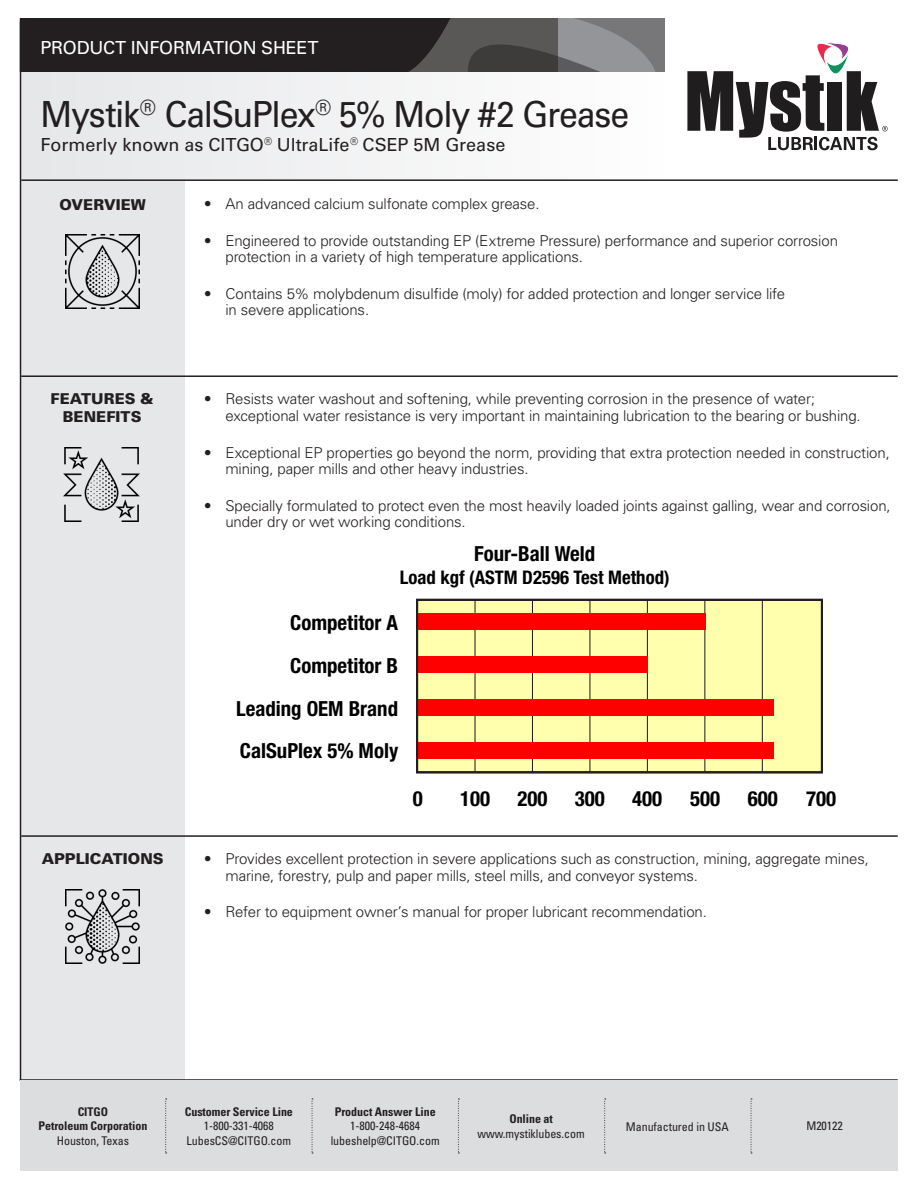
<style>
.page{position:relative;width:918px;height:1188px;background:#fff}
.page>*{position:absolute;margin:0;border:0;box-sizing:border-box;transform-origin:0 0}
.Headers{font:36px "Univers LT Std";letter-spacing:-.04em;color:#231f20;scale:.94 1}
.t1{font:700 condensed 20.85px/42.8px "Helvetica Neue LT Std";color:#000;text-align:right}
.t2{font:700 condensed 18.75px "Helvetica Neue LT Std";color:#000}
.Headers-2{font:18px "Univers LT Std";color:#231f20}
.Headers-3{font:18px "Univers LT Std";letter-spacing:-.01em;color:#fff}
.t3{font:300 15px/16.5px "Univers LT Std";letter-spacing:-.01em;color:#231f20}
.Headers-4{font:900 15px/18px "Univers LT Std";color:#231f20;text-align:center}
.t4{font:condensed 12px/14.4px "Univers LT Std";letter-spacing:-.005em;color:#231f20;text-align:center}
.t5{font:700 condensed 12px/14.4px "Univers LT Std";letter-spacing:-.005em;color:#231f20;text-align:center}
.s1{font-weight:400}
.s2{font-weight:700}
</style>
<div class="page">
<div style="left:20px;top:18px;width:382px;height:54px;background:#231f20"></div>
<svg style="left:402px;top:18px;width:263px;height:54px;background:#615f61"></svg>
<div style="left:21px;top:181px;width:164px;height:899px;background:#e6e7e9"></div>
<div style="left:21px;top:72px;width:644px;height:108px;background:#f2f2f3"></div>
<hr style="left:21px;top:179px;width:877px;height:2px;background:#231f20">
<hr style="left:21px;top:375px;width:877px;height:2px;background:#231f20">
<hr style="left:21px;top:835px;width:877px;height:2px;background:#231f20">
<hr style="left:20px;top:1079px;width:878px;height:2px;background:#231f20">
<img style="left:66px;top:234px;width:74px;height:74px">
<img style="left:64px;top:447px;width:76px;height:74px">
<img style="left:66px;top:889px;width:74px;height:74px">
<hr style="left:20px;top:22px;width:1px;height:1059px;background:#231f20">
<div style="left:20px;top:1081px;width:878px;height:90px;background:#dcdddf"></div>
<svg style="left:751px;top:1099px;width:1px;height:55px"></svg>
<svg style="left:604px;top:1099px;width:2px;height:55px"></svg>
<svg style="left:458px;top:1099px;width:1px;height:55px"></svg>
<svg style="left:312px;top:1099px;width:1px;height:55px"></svg>
<svg style="left:165px;top:1099px;width:2px;height:55px"></svg>
<svg style="left:687px;top:42px;width:201px;height:108px"></svg>
<div style="left:416px;top:599px;width:407px;height:174px;background:#ffffae"></div>
<hr style="left:474px;top:600px;width:2px;height:172px;background:#231f20">
<hr style="left:704px;top:600px;width:1px;height:172px;background:#231f20">
<hr style="left:647px;top:600px;width:1px;height:172px;background:#231f20">
<hr style="left:589px;top:600px;width:1px;height:172px;background:#231f20">
<hr style="left:532px;top:600px;width:1px;height:172px;background:#231f20">
<hr style="left:762px;top:600px;width:1px;height:172px;background:#231f20">
<div style="left:418px;top:656px;width:230px;height:17px;background:#f00"></div>
<div style="left:418px;top:700px;width:356px;height:16px;background:#f00"></div>
<div style="left:418px;top:742px;width:356px;height:16px;background:#f00"></div>
<div style="left:417px;top:613px;width:288px;height:17px;background:#f00"></div>
<div style="left:416px;top:599px;width:407px;height:174px;border:2px solid #231f20"></div>
<p class="Headers-3" style="left:40px;top:37px;width:279px">PRODUCT INFORMATION SHEET</p>
<p class="Headers" style="left:40px;top:93px;width:628px">Mystik<sup>®</sup> CalSuPlex<sup>®</sup> 5% Moly #2 Grease</p>
<p class="Headers-2" style="left:40px;top:134px;width:466px">Formerly known as CITGO<sup>®</sup> UltraLife<sup>®</sup> CSEP 5M Grease</p>
<p class="Headers-4" style="left:59px;top:196px;width:88px">OVERVIEW</p>
<p class="t3" style="left:205px;top:195px;width:336px"><span class="s1">•</span> An advanced calcium sulfonate complex grease.</p>
<p class="t3" style="left:225px;top:232px;width:614px;text-indent:-20px"><span class="s1">•</span> Engineered to provide outstanding EP (Extreme Pressure) performance and superior corrosion protection in a variety of high temperature applications.</p>
<p class="t3" style="left:225px;top:285px;width:561px;text-indent:-20px"><span class="s1">•</span> Contains 5% molybdenum disulfide (moly) for added protection and longer service life in severe applications.</p>
<p class="Headers-4" style="left:51px;top:390px;width:105px">FEATURES &amp;<br>BENEFITS</p>
<p class="t3" style="left:225px;top:391px;width:637px;text-indent:-20px"><span class="s1">•</span> Resists water washout and softening, while preventing corrosion in the presence of water; exceptional water resistance is very important in maintaining lubrication to the bearing or bushing.</p>
<p class="t3" style="left:225px;top:444px;width:666px;text-indent:-20px"><span class="s1">•</span> Exceptional EP properties go beyond the norm, providing that extra protection needed in construction, mining, paper mills and other heavy industries.</p>
<p class="t3" style="left:225px;top:497px;width:667px;text-indent:-20px"><span class="s1">•</span> Specially formulated to protect even the most heavily loaded joints against galling, wear and corrosion, under dry or wet working conditions.</p>
<p class="t1" style="left:474px;top:532px;width:123px">Four-Ball Weld</p>
<p class="t2" style="left:400px;top:566px;width:271px">Load kgf (ASTM D2596 Test Method)</p>
<p class="t1" style="left:236px;top:601px;width:164px">Competitor A<br>Competitor B<br>Leading OEM Brand<br>CalSuPlex 5% Moly</p>
<p class="t1" style="left:413px;top:776px;width:11px">0</p>
<p class="t1" style="left:460px;top:776px;width:31px">100</p>
<p class="t1" style="left:518px;top:776px;width:31px">200</p>
<p class="t1" style="left:575px;top:776px;width:31px">300</p>
<p class="t1" style="left:632px;top:776px;width:31px">400</p>
<p class="t1" style="left:690px;top:776px;width:31px">500</p>
<p class="t1" style="left:748px;top:776px;width:31px">600</p>
<p class="t1" style="left:806px;top:776px;width:31px">700</p>
<p class="Headers-4" style="left:42px;top:850px;width:123px">APPLICATIONS</p>
<p class="t3" style="left:225px;top:851px;width:645px;text-indent:-20px"><span class="s1">•</span> Provides excellent protection in severe applications such as construction, mining, aggregate mines, marine, forestry, pulp and paper mills, steel mills, and conveyor systems.</p>
<p class="t3" style="left:205px;top:904px;width:503px"><span class="s1">•</span> Refer to equipment owner’s manual for proper lubricant recommendation.</p>
<p class="t5" style="left:39px;top:1104px;width:110px">CITGO<br>Petroleum Corporation<br><span class="s1">Houston, Texas</span></p>
<p class="t5" style="left:185px;top:1104px;width:110px">Customer Service Line</p>
<p class="t4" style="left:204px;top:1119px;width:71px">1-800-331-4068</p>
<p class="t4" style="left:187px;top:1133px;width:106px">LubesCS@CITGO.com</p>
<p class="t4" style="left:331px;top:1104px;width:111px"><span class="s2">Product Answer Line<br></span>1-800-248-4684 lubeshelp@CITGO.com</p>
<p class="t4" style="left:478px;top:1111px;width:109px"><span class="s2">Online at </span>www.mystiklubes.com</p>
<p class="t4" style="left:806px;top:1119px;width:38px">M20122</p>
<p class="t4" style="left:626px;top:1119px;width:104px">Manufactured in USA</p>
</div>
